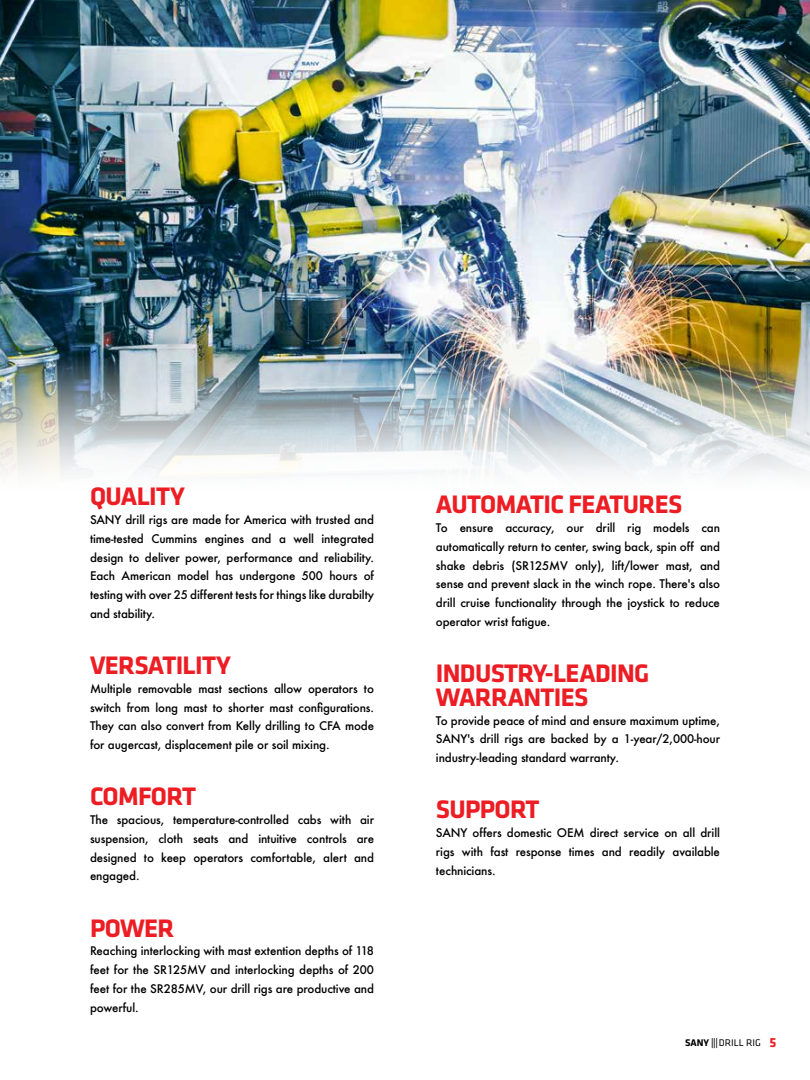
<style>
.page{position:relative;width:810px;height:1080px;background:#fff}
.page>*{position:absolute;margin:0;border:0;box-sizing:border-box;transform-origin:0 0}
.t1{font:700 26.25px/23.8px "Klavika";letter-spacing:-.025em;color:#ed1d24}
.t2{font:500 11.5px/18.8px "Futura";letter-spacing:-.01em;color:#000;text-align:justify}
.t3{font:10px "Klavika";color:#000}
.s1{font-weight:700}
.s2{font-weight:500}
.s3{font-weight:700;font-size:13.75px;color:#ed1d24}
</style>
<div class="page">
<img style="left:0;top:0;width:810px;height:316px">
<img style="left:0;top:316px;width:810px;height:158px">
<h1 class="t1" style="left:90px;top:485px;width:97px">QUALITY</h1>
<p class="t2" style="left:90px;top:510px;width:286px">SANY drill rigs are made for America with trusted and time-tested Cummins engines and a well integrated design to deliver power, performance and reliability.<br>Each American model has undergone 500 hours of testing with over 25 different tests for things like durabilty and stability.</p>
<h1 class="t1" style="left:90px;top:654px;width:142px">VERSATILITY</h1>
<p class="t2" style="left:90px;top:679px;width:286px">Multiple removable mast sections allow operators to switch from long mast to shorter mast configurations.<br>They can also convert from Kelly drilling to CFA mode for augercast, displacement pile or soil mixing.</p>
<h1 class="t1" style="left:90px;top:785px;width:107px">COMFORT</h1>
<p class="t2" style="left:90px;top:810px;width:286px">The spacious, temperature-controlled cabs with air suspension, cloth seats and intuitive controls are designed to keep operators comfortable, alert and engaged.</p>
<h1 class="t1" style="left:90px;top:916px;width:86px">POWER</h1>
<p class="t2" style="left:90px;top:942px;width:286px">Reaching interlocking with mast extention depths of 118 feet for the SR125MV and interlocking depths of 200 feet for the SR285MV, our drill rigs are productive and powerful.</p>
<h1 class="t1" style="left:436px;top:493px;width:248px">AUTOMATIC FEATURES</h1>
<p class="t2" style="left:436px;top:518px;width:286px">To ensure accuracy, our drill rig models can automatically return to center, swing back, spin off and shake debris (SR125MV only), lift/lower mast, and sense and prevent slack in the winch rope. There's also drill cruise functionality through the joystick to reduce operator wrist fatigue.</p>
<h1 class="t1" style="left:436px;top:662px;width:215px">INDUSTRY-LEADING<br>WARRANTIES</h1>
<p class="t2" style="left:436px;top:711px;width:286px">To provide peace of mind and ensure maximum uptime, SANY's drill rigs are backed by a 1-year/2,000-hour industry-leading standard warranty.</p>
<h1 class="t1" style="left:436px;top:798px;width:105px">SUPPORT</h1>
<p class="t2" style="left:436px;top:823px;width:286px">SANY offers domestic OEM direct service on all drill rigs with fast response times and readily available technicians.</p>
<p class="t3" style="left:685px;top:1036px;width:93px"><span class="s1">SANY</span> <span class="s2">|||</span> DRILL RIG <span class="s3">5</span></p>
</div>
